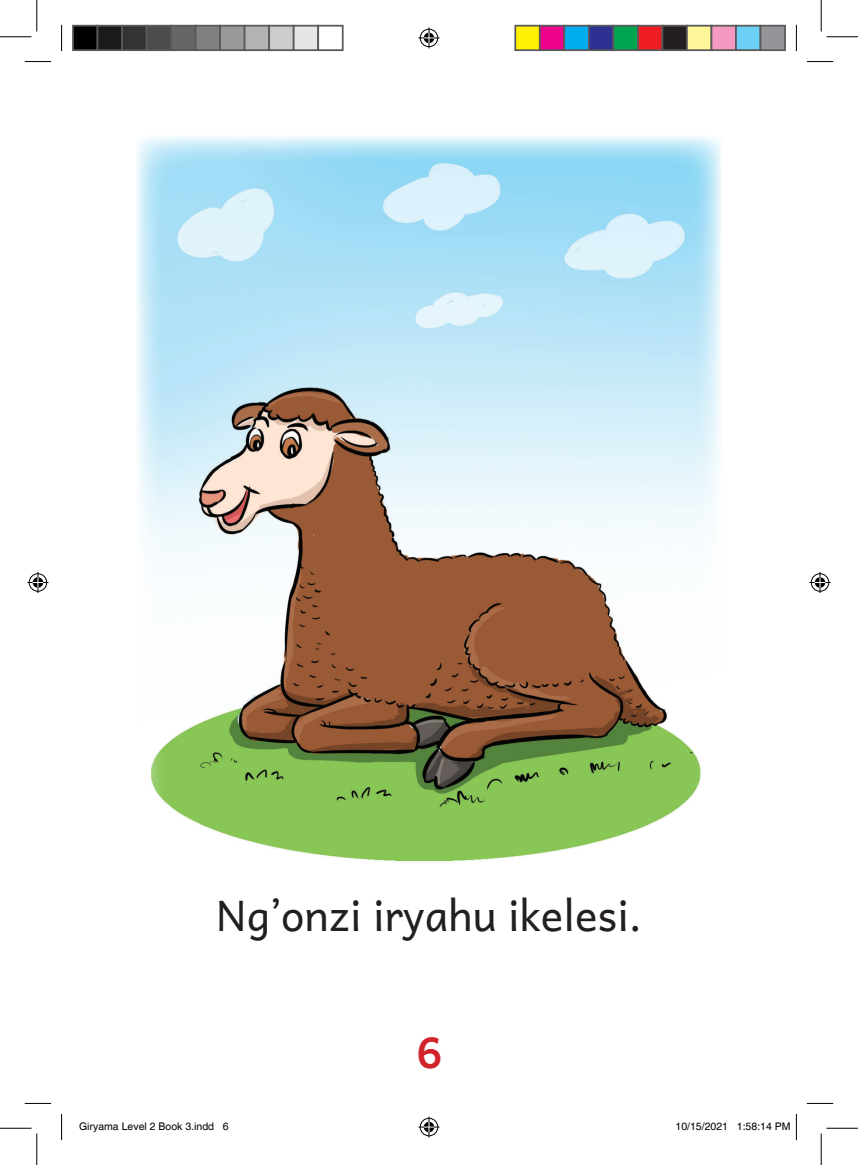
<style>
.page{position:relative;width:858px;height:1165px;background:#fff}
.page>*{position:absolute;margin:0;border:0;box-sizing:border-box;transform-origin:0 0}
.Body_Text{font:42px "Andika New Basic";color:#231f20}
.t1{font:700 42px "Andika New Basic";color:#d1232a}
.t2{font:10.5px "Helvetica";color:#000}
</style>
<div class="page">
<img style="left:137px;top:136px;width:584px;height:726px">
<svg style="left:25px;top:61px;width:26px;height:1px"></svg>
<svg style="left:806px;top:61px;width:26px;height:1px"></svg>
<svg style="left:25px;top:1103px;width:26px;height:1px"></svg>
<svg style="left:806px;top:1103px;width:26px;height:1px"></svg>
<svg style="left:61px;top:25px;width:1px;height:26px"></svg>
<svg style="left:61px;top:1114px;width:1px;height:26px"></svg>
<svg style="left:795px;top:25px;width:1px;height:26px"></svg>
<hr style="left:0;top:36px;width:32px;height:1px;background:#000">
<hr style="left:826px;top:36px;width:31px;height:1px;background:#000">
<hr style="left:0;top:1128px;width:32px;height:1px;background:#000">
<hr style="left:826px;top:1128px;width:31px;height:1px;background:#000">
<hr style="left:36px;top:0;width:1px;height:32px;background:#000">
<hr style="left:36px;top:1133px;width:1px;height:32px;background:#000">
<hr style="left:820px;top:0;width:1px;height:32px;background:#000">
<hr style="left:820px;top:1133px;width:1px;height:32px;background:#000">
<svg style="left:418px;top:27px;width:21px;height:21px"></svg>
<svg style="left:418px;top:1116px;width:21px;height:21px"></svg>
<svg style="left:27px;top:572px;width:21px;height:21px"></svg>
<svg style="left:809px;top:572px;width:21px;height:21px"></svg>
<div style="left:73px;top:26px;width:24px;height:24px;background:#000"></div>
<div style="left:72px;top:25px;width:26px;height:26px;border:2px solid #595959"></div>
<div style="left:97px;top:26px;width:25px;height:24px;background:#1a1a1a"></div>
<div style="left:97px;top:25px;width:26px;height:26px;border:2px solid #595959"></div>
<div style="left:122px;top:26px;width:24px;height:24px;background:#333"></div>
<div style="left:121px;top:25px;width:26px;height:26px;border:2px solid #595959"></div>
<div style="left:146px;top:26px;width:25px;height:24px;background:#4d4d4d"></div>
<div style="left:146px;top:25px;width:26px;height:26px;border:2px solid #595959"></div>
<div style="left:171px;top:26px;width:24px;height:24px;background:#666"></div>
<div style="left:170px;top:25px;width:26px;height:26px;border:2px solid #595959"></div>
<div style="left:195px;top:26px;width:25px;height:24px;background:#808080"></div>
<div style="left:195px;top:25px;width:26px;height:26px;border:2px solid #595959"></div>
<div style="left:220px;top:26px;width:24px;height:24px;background:#999"></div>
<div style="left:219px;top:25px;width:26px;height:26px;border:2px solid #595959"></div>
<div style="left:244px;top:26px;width:25px;height:24px;background:#b3b3b3"></div>
<div style="left:244px;top:25px;width:26px;height:26px;border:2px solid #595959"></div>
<div style="left:269px;top:26px;width:24px;height:24px;background:#ccc"></div>
<div style="left:268px;top:25px;width:26px;height:26px;border:2px solid #595959"></div>
<div style="left:293px;top:26px;width:25px;height:24px;background:#e6e6e6"></div>
<div style="left:293px;top:25px;width:26px;height:26px;border:2px solid #595959"></div>
<div style="left:317px;top:25px;width:26px;height:26px;border:2px solid #595959"></div>
<div style="left:515px;top:26px;width:24px;height:24px;background:#fff101"></div>
<div style="left:514px;top:25px;width:26px;height:26px;border:2px solid #595959"></div>
<div style="left:539px;top:26px;width:25px;height:24px;background:#ed028c"></div>
<div style="left:538px;top:25px;width:27px;height:26px;border:2px solid #595959"></div>
<div style="left:564px;top:26px;width:24px;height:24px;background:#00aeef"></div>
<div style="left:563px;top:25px;width:26px;height:26px;border:2px solid #595959"></div>
<div style="left:588px;top:26px;width:25px;height:24px;background:#2e3092"></div>
<div style="left:587px;top:25px;width:27px;height:26px;border:2px solid #595959"></div>
<div style="left:613px;top:26px;width:24px;height:24px;background:#00a54f"></div>
<div style="left:612px;top:25px;width:26px;height:26px;border:2px solid #595959"></div>
<div style="left:637px;top:26px;width:25px;height:24px;background:#ee1d23"></div>
<div style="left:636px;top:25px;width:27px;height:26px;border:2px solid #595959"></div>
<div style="left:662px;top:26px;width:24px;height:24px;background:#231f20"></div>
<div style="left:661px;top:25px;width:26px;height:26px;border:2px solid #595959"></div>
<div style="left:686px;top:26px;width:25px;height:24px;background:#fff79a"></div>
<div style="left:685px;top:25px;width:27px;height:26px;border:2px solid #595959"></div>
<div style="left:711px;top:26px;width:24px;height:24px;background:#f499c2"></div>
<div style="left:710px;top:25px;width:26px;height:26px;border:2px solid #595959"></div>
<div style="left:735px;top:26px;width:25px;height:24px;background:#6bcff6"></div>
<div style="left:734px;top:25px;width:27px;height:26px;border:2px solid #595959"></div>
<div style="left:760px;top:26px;width:24px;height:24px;background:#939598"></div>
<div style="left:759px;top:25px;width:26px;height:26px;border:2px solid #595959"></div>
<svg style="left:795px;top:1114px;width:1px;height:26px"></svg>
<p class="Body_Text" style="left:216px;top:878px;width:427px">Ng’onzi iryahu ikelesi.</p>
<h1 class="t1" style="left:416px;top:1014px;width:26px">6</h1>
<p class="t2" style="left:79px;top:1120px;width:151px">Giryama Level 2 Book 3.indd 6</p>
<p class="t2" style="left:675px;top:1120px;width:116px">10/15/2021 1:58:14 PM</p>
</div>
